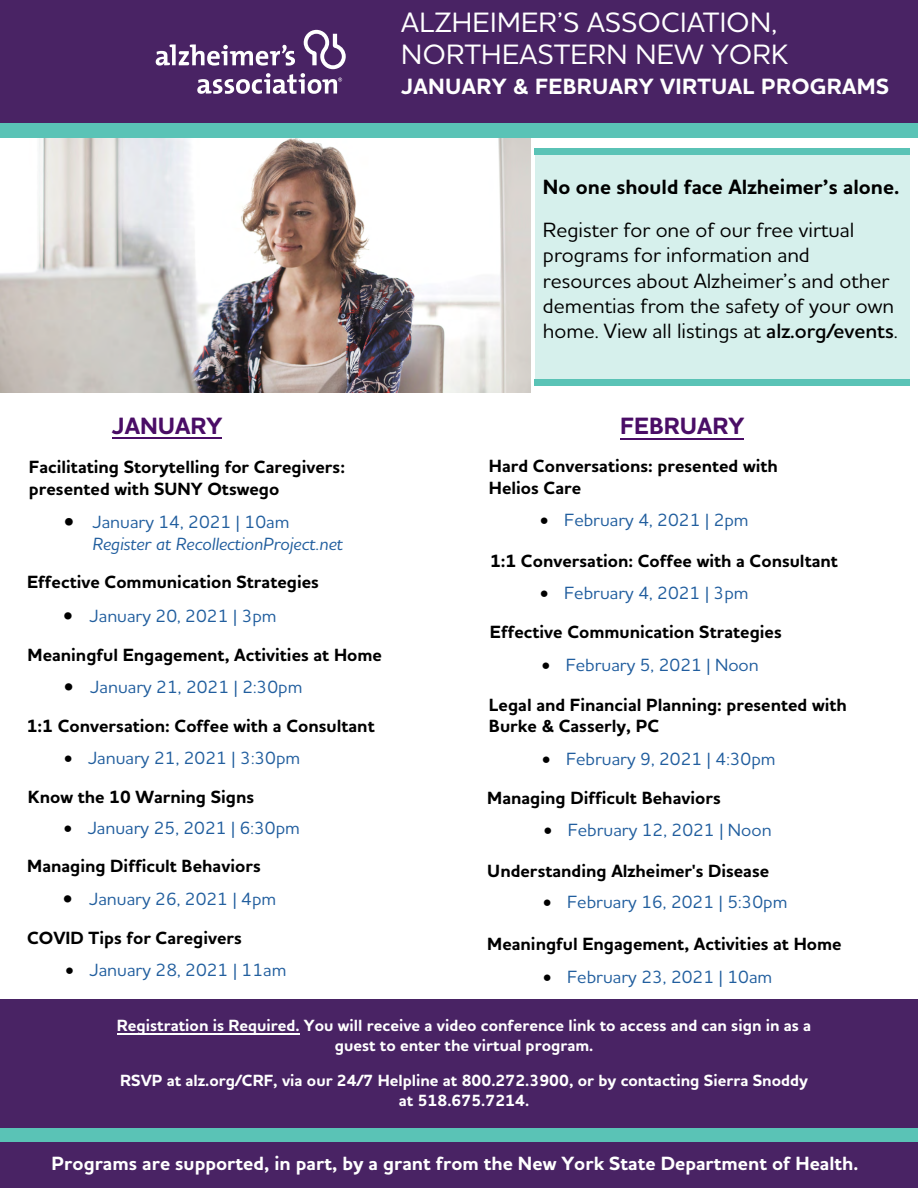
<style>
.page{position:relative;width:918px;height:1188px;background:#fff}
.page>*{position:absolute;margin:0;border:0;box-sizing:border-box;transform-origin:0 0}
.t1{font:500 28.5px/32px "Houschka Alt Pro";letter-spacing:.015em;color:#fff}
.t2{font:700 24px "Houschka Alt Pro";color:#4a0d66}
.t3{font:700 22.5px "Houschka Alt Pro";letter-spacing:.015em;color:#fff}
.t4{font:500 21px/25.2px "Houschka Alt Pro";color:#000}
.t5{font:700 21px "Houschka Alt Pro";color:#000}
.t6{font:700 19.5px "Houschka Alt Pro";color:#fff}
.t7{font:700 18px/21.6px "Houschka Alt Pro";color:#000}
.t8{font:500 18px "Houschka Alt Pro";color:#215e9e}
.t9{font:500 18px "Houschka Alt Pro";color:#205d9e}
.t10{font:italic 500 18px/21.6px "Houschka Alt Pro";color:#215e9e}
.t11{font:700 16.5px/19.8px "Houschka Alt Pro";color:#fff;text-align:center}
.s1{font-weight:600}
.s2{color:#000}
.s3{font-style:normal}
</style>
<div class="page">
<div style="left:0;top:0;width:918px;height:136px;background:#492364"></div>
<img style="left:1px;top:138px;width:529px;height:255px">
<div style="left:535px;top:152px;width:375px;height:234px;background:#d6f0ec"></div>
<div style="left:535px;top:149px;width:375px;height:6px;background:#5ac3b6"></div>
<div style="left:535px;top:379px;width:375px;height:7px;background:#5ac3b6"></div>
<div style="left:1px;top:1000px;width:917px;height:188px;background:#492364"></div>
<svg style="left:156px;top:30px;width:190px;height:64px"></svg>
<div style="left:1px;top:123px;width:917px;height:15px;background:#5ac3b6"></div>
<div style="left:0;top:1128px;width:918px;height:14px;background:#5ac3b6"></div>
<hr style="left:117px;top:1033px;width:182px;height:1px;background:#fff">
<hr style="left:112px;top:438px;width:110px;height:1px;background:#4a0d66">
<hr style="left:621px;top:438px;width:123px;height:1px;background:#4a0d66">
<h1 class="t1" style="left:401px;top:6px;width:389px">ALZHEIMER’S ASSOCIATION,<br>NORTHEASTERN NEW YORK</h1>
<p class="t3" style="left:401px;top:72px;width:489px">JANUARY &amp; FEBRUARY VIRTUAL PROGRAMS</p>
<p class="t5" style="left:543px;top:173px;width:358px">No one should face Alzheimer’s alone.</p>
<p class="t4" style="left:543px;top:217px;width:356px">Register for one of our free virtual programs for information and resources about Alzheimer’s and other dementias from the safety of your own home. View all listings at <span class="s1">alz.org/events</span>.</p>
<h2 class="t2" style="left:112px;top:411px;width:112px">JANUARY</h2>
<h2 class="t2" style="left:620px;top:411px;width:126px">FEBRUARY</h2>
<p class="t7" style="left:29px;top:457px;width:318px">Facilitating Storytelling for Caregivers: presented with SUNY Otswego</p>
<p class="t10" style="left:92px;top:511px;width:252px;text-indent:-28px"><span class="s2">•</span> <span class="s3">January 14, 2021 | 10am<br></span>Register at RecollectionProject.net</p>
<p class="t7" style="left:27px;top:572px;width:293px">Effective Communication Strategies</p>
<p class="t8" style="left:63px;top:605px;width:215px"><span class="s2">•</span> January 20, 2021 | 3pm</p>
<p class="t7" style="left:28px;top:645px;width:356px">Meaningful Engagement, Activities at Home</p>
<p class="t8" style="left:64px;top:675px;width:240px"><span class="s2">•</span> January 21, 2021 | 2:30pm</p>
<p class="t7" style="left:27px;top:715px;width:349px">1:1 Conversation: Coffee with a Consultant</p>
<p class="t8" style="left:64px;top:746px;width:238px"><span class="s2">•</span> January 21, 2021 | 3:30pm</p>
<p class="t7" style="left:28px;top:786px;width:228px">Know the 10 Warning Signs</p>
<p class="t9" style="left:64px;top:816px;width:238px"><span class="s2">•</span> January 25, 2021 | 6:30pm</p>
<p class="t7" style="left:27px;top:856px;width:235px">Managing Difficult Behaviors</p>
<p class="t8" style="left:63px;top:888px;width:215px"><span class="s2">•</span> January 26, 2021 | 4pm</p>
<p class="t7" style="left:27px;top:928px;width:216px">COVID Tips for Caregivers</p>
<p class="t8" style="left:66px;top:958px;width:222px"><span class="s2">•</span> January 28, 2021 | 11am</p>
<p class="t7" style="left:489px;top:456px;width:291px">Hard Conversations: presented with<br>Helios Care</p>
<p class="t8" style="left:540px;top:509px;width:210px"><span class="s2">•</span> February 4, 2021 | 2pm</p>
<p class="t7" style="left:490px;top:550px;width:349px">1:1 Conversation: Coffee with a Consultant</p>
<p class="t9" style="left:540px;top:581px;width:210px"><span class="s2">•</span> February 4, 2021 | 3pm</p>
<p class="t7" style="left:490px;top:621px;width:293px">Effective Communication Strategies</p>
<p class="t9" style="left:542px;top:653px;width:219px"><span class="s2">•</span> February 5, 2021 | Noon</p>
<p class="t7" style="left:489px;top:694px;width:360px">Legal and Financial Planning: presented with<br>Burke &amp; Casserly, PC</p>
<p class="t9" style="left:542px;top:747px;width:235px"><span class="s2">•</span> February 9, 2021 | 4:30pm</p>
<p class="t7" style="left:487px;top:788px;width:235px">Managing Difficult Behaviors</p>
<p class="t8" style="left:544px;top:818px;width:229px"><span class="s2">•</span> February 12, 2021 | Noon</p>
<p class="t7" style="left:487px;top:860px;width:283px">Understanding Alzheimer's Disease</p>
<p class="t8" style="left:543px;top:890px;width:246px"><span class="s2">•</span> February 16, 2021 | 5:30pm</p>
<p class="t7" style="left:487px;top:933px;width:356px">Meaningful Engagement, Activities at Home</p>
<p class="t8" style="left:543px;top:965px;width:231px"><span class="s2">•</span> February 23, 2021 | 10am</p>
<p class="t11" style="left:117px;top:1016px;width:696px">Registration is Required. You will receive a video conference link to access and can sign in as a guest to enter the virtual program.</p>
<p class="t11" style="left:120px;top:1071px;width:689px;line-height:19.2px">RSVP at alz.org/CRF, via our 24/7 Helpline at 800.272.3900, or by contacting Sierra Snoddy at 518.675.7214.</p>
<p class="t6" style="left:52px;top:1151px;width:808px">Programs are supported, in part, by a grant from the New York State Department of Health.</p>
</div>
